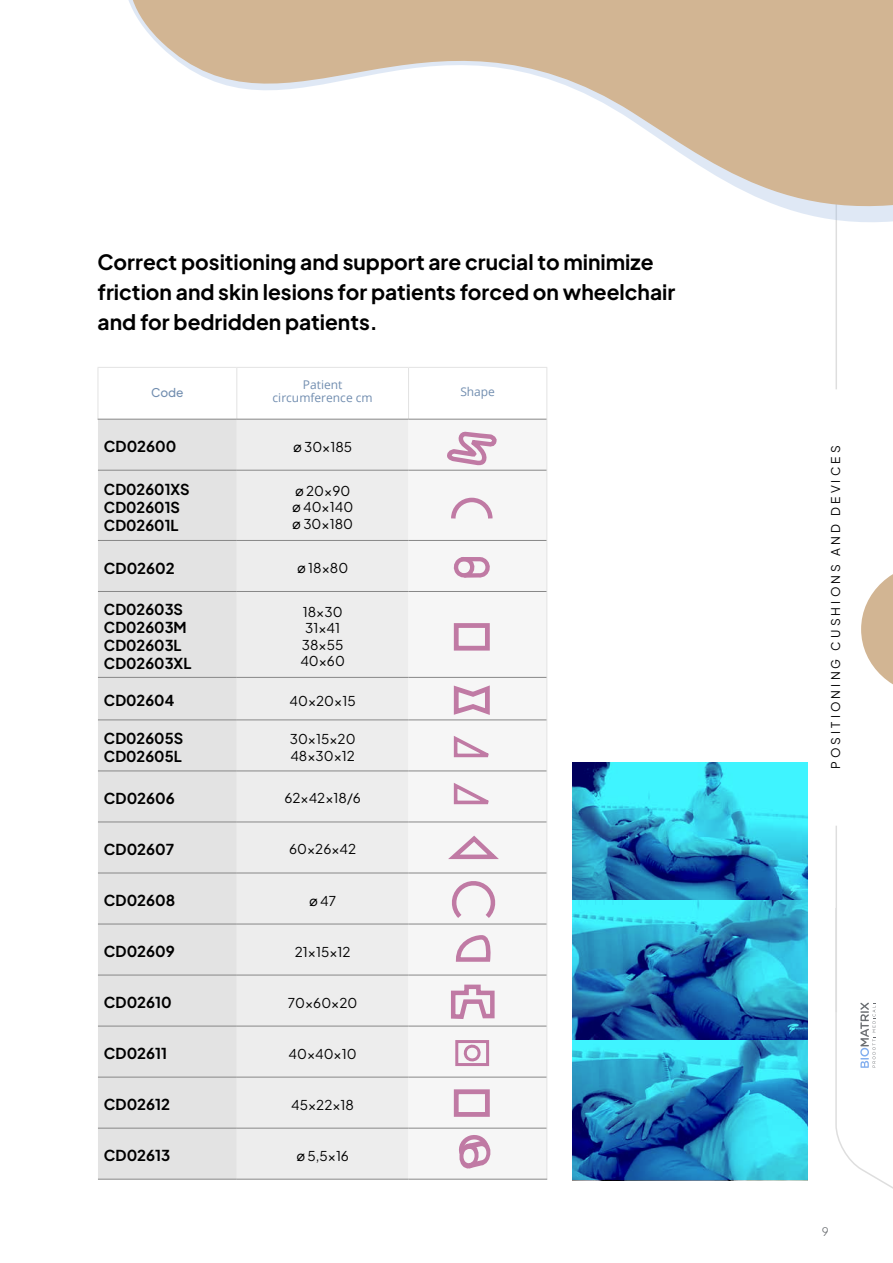
<style>
.page{position:relative;width:893px;height:1263px;background:#fff}
.page>*{position:absolute;margin:0;border:0;box-sizing:border-box;transform-origin:0 0}
.t1{font:21px/30px "Plus Jakarta Sans";color:#000}
.t2{font:15px/18px "Plus Jakarta Sans";color:#000}
.t3{font:13.5px/16.2px "Plus Jakarta Sans";color:#000}
.t4{font:12px "Plus Jakarta Sans";letter-spacing:.26em;color:#000}
.t5{font:12px/13.5px "Open Sans";color:#728eb0;text-align:center}
.t6{font:12px "Plus Jakarta Sans";color:#728eb0}
.t7{font:300 11.7px "Plus Jakarta Sans";color:#6a6d71}
</style>
<div class="page">
<hr style="left:835px;top:826px;width:2px;height:186px;background:#dedede">
<svg style="left:835px;top:906px;width:58px;height:283px"></svg>
<svg style="left:861px;top:574px;width:32px;height:111px"></svg>
<svg style="left:97px;top:0;width:796px;height:406px"></svg>
<div style="left:98px;top:420px;width:139px;height:759px;background:#e3e3e3"></div>
<div style="left:237px;top:420px;width:172px;height:759px;background:#ededed"></div>
<div style="left:409px;top:469px;width:137px;height:710px;background:#f6f6f6"></div>
<hr style="left:98px;top:368px;width:1px;height:51px;background:#e3e3e3">
<hr style="left:236px;top:368px;width:1px;height:51px;background:#e3e3e3">
<hr style="left:408px;top:368px;width:1px;height:51px;background:#e3e3e3">
<hr style="left:546px;top:368px;width:1px;height:51px;background:#e3e3e3">
<hr style="left:546px;top:419px;width:1px;height:51px;background:#e3e3e3">
<hr style="left:546px;top:470px;width:1px;height:70px;background:#e3e3e3">
<hr style="left:546px;top:540px;width:1px;height:51px;background:#e3e3e3">
<hr style="left:546px;top:591px;width:1px;height:86px;background:#e3e3e3">
<hr style="left:546px;top:677px;width:1px;height:43px;background:#e3e3e3">
<hr style="left:546px;top:720px;width:1px;height:51px;background:#e3e3e3">
<hr style="left:546px;top:771px;width:1px;height:51px;background:#e3e3e3">
<hr style="left:546px;top:822px;width:1px;height:51px;background:#e3e3e3">
<hr style="left:546px;top:873px;width:1px;height:51px;background:#e3e3e3">
<hr style="left:546px;top:924px;width:1px;height:51px;background:#e3e3e3">
<hr style="left:546px;top:975px;width:1px;height:51px;background:#e3e3e3">
<hr style="left:546px;top:1026px;width:1px;height:51px;background:#e3e3e3">
<hr style="left:546px;top:1077px;width:1px;height:51px;background:#e3e3e3">
<hr style="left:546px;top:1128px;width:1px;height:51px;background:#e3e3e3">
<hr style="left:98px;top:367px;width:139px;height:1px;background:#e3e3e3">
<hr style="left:237px;top:367px;width:172px;height:1px;background:#e3e3e3">
<hr style="left:409px;top:367px;width:138px;height:1px;background:#e3e3e3">
<hr style="left:98px;top:419px;width:139px;height:1px;background:#878787">
<hr style="left:237px;top:419px;width:172px;height:1px;background:#878787">
<hr style="left:409px;top:419px;width:137px;height:1px;background:#878787">
<hr style="left:98px;top:470px;width:139px;height:1px;background:#878787">
<hr style="left:237px;top:470px;width:172px;height:1px;background:#878787">
<hr style="left:409px;top:470px;width:137px;height:1px;background:#878787">
<hr style="left:98px;top:540px;width:139px;height:1px;background:#878787">
<hr style="left:237px;top:540px;width:172px;height:1px;background:#878787">
<hr style="left:409px;top:540px;width:137px;height:1px;background:#878787">
<hr style="left:98px;top:591px;width:139px;height:1px;background:#878787">
<hr style="left:237px;top:591px;width:172px;height:1px;background:#878787">
<hr style="left:409px;top:591px;width:137px;height:1px;background:#878787">
<hr style="left:98px;top:677px;width:139px;height:1px;background:#878787">
<hr style="left:237px;top:677px;width:172px;height:1px;background:#878787">
<hr style="left:409px;top:677px;width:137px;height:1px;background:#878787">
<hr style="left:98px;top:719px;width:139px;height:1px;background:#878787">
<hr style="left:237px;top:719px;width:172px;height:1px;background:#878787">
<hr style="left:409px;top:719px;width:137px;height:1px;background:#878787">
<hr style="left:98px;top:770px;width:139px;height:1px;background:#878787">
<hr style="left:237px;top:770px;width:172px;height:1px;background:#878787">
<hr style="left:409px;top:770px;width:137px;height:1px;background:#878787">
<hr style="left:98px;top:821px;width:139px;height:1px;background:#878787">
<hr style="left:237px;top:821px;width:172px;height:1px;background:#878787">
<hr style="left:409px;top:821px;width:137px;height:1px;background:#878787">
<hr style="left:98px;top:873px;width:139px;height:1px;background:#878787">
<hr style="left:237px;top:873px;width:172px;height:1px;background:#878787">
<hr style="left:409px;top:873px;width:137px;height:1px;background:#878787">
<hr style="left:98px;top:924px;width:139px;height:1px;background:#878787">
<hr style="left:237px;top:924px;width:172px;height:1px;background:#878787">
<hr style="left:409px;top:924px;width:137px;height:1px;background:#878787">
<hr style="left:98px;top:975px;width:139px;height:1px;background:#878787">
<hr style="left:237px;top:975px;width:172px;height:1px;background:#878787">
<hr style="left:409px;top:975px;width:137px;height:1px;background:#878787">
<hr style="left:98px;top:1026px;width:139px;height:1px;background:#878787">
<hr style="left:237px;top:1026px;width:172px;height:1px;background:#878787">
<hr style="left:409px;top:1026px;width:137px;height:1px;background:#878787">
<hr style="left:98px;top:1077px;width:139px;height:1px;background:#878787">
<hr style="left:237px;top:1077px;width:172px;height:1px;background:#878787">
<hr style="left:409px;top:1077px;width:137px;height:1px;background:#878787">
<hr style="left:98px;top:1128px;width:139px;height:1px;background:#878787">
<hr style="left:237px;top:1128px;width:172px;height:1px;background:#878787">
<hr style="left:409px;top:1128px;width:137px;height:1px;background:#878787">
<hr style="left:98px;top:1179px;width:139px;height:1px;background:#878787">
<hr style="left:237px;top:1179px;width:172px;height:1px;background:#878787">
<hr style="left:409px;top:1179px;width:138px;height:1px;background:#878787">
<svg style="left:447px;top:431px;width:50px;height:35px"></svg>
<svg style="left:449px;top:495px;width:46px;height:28px"></svg>
<svg style="left:449px;top:552px;width:45px;height:28px"></svg>
<div style="left:454px;top:623px;width:36px;height:28px;border:5px solid #c07aa4"></div>
<svg style="left:450px;top:682px;width:42px;height:36px"></svg>
<svg style="left:451px;top:734px;width:52px;height:25px"></svg>
<svg style="left:451px;top:781px;width:52px;height:25px"></svg>
<svg style="left:442px;top:832px;width:63px;height:29px"></svg>
<svg style="left:446px;top:875px;width:49px;height:48px"></svg>
<svg style="left:454px;top:933px;width:38px;height:31px"></svg>
<svg style="left:449px;top:982px;width:48px;height:39px"></svg>
<div style="left:455px;top:1040px;width:34px;height:26px;border:3px solid #c07aa4"></div>
<svg style="left:461px;top:1041px;width:23px;height:21px"></svg>
<div style="left:454px;top:1089px;width:36px;height:28px;border:5px solid #c07aa4"></div>
<svg style="left:248px;top:1124px;width:249px;height:56px"></svg>
<svg style="left:573px;top:762px;width:235px;height:418px;background:#2999c6"></svg>
<h1 class="t1" style="left:98px;top:245px;width:579px">Correct positioning and support are crucial to minimize friction and skin lesions for patients forced on wheelchair and for bedridden patients.</h1>
<p class="t6" style="left:151px;top:383px;width:34px">Code</p>
<p class="t5" style="left:273px;top:378px;width:102px">Patient circumference cm</p>
<p class="t5" style="left:460px;top:384px;width:36px">Shape</p>
<p class="t2" style="left:104px;top:436px;width:74px">CD02600</p>
<p class="t3" style="left:293px;top:437px;width:61px">ø 30x185</p>
<p class="t2" style="left:104px;top:479px;width:87px">CD02601XS<br>CD02601S<br>CD02601L</p>
<p class="t3" style="left:292px;top:482px;width:63px">ø 20x90 ø 40x140 ø 30x180</p>
<p class="t2" style="left:104px;top:558px;width:72px">CD02602</p>
<p class="t3" style="left:297px;top:558px;width:53px">ø 18x80</p>
<p class="t2" style="left:104px;top:599px;width:89px">CD02603S<br>CD02603M<br>CD02603L<br>CD02603XL</p>
<p class="t3" style="left:300px;top:603px;width:46px;text-align:center">18x30<br>31x41<br>38x55<br>40x60</p>
<p class="t2" style="left:104px;top:690px;width:72px">CD02604</p>
<p class="t3" style="left:290px;top:691px;width:68px">40x20x15</p>
<p class="t2" style="left:104px;top:728px;width:81px">CD02605S<br>CD02605L</p>
<p class="t3" style="left:290px;top:730px;width:67px">30x15x20<br>48x30x12</p>
<p class="t2" style="left:104px;top:788px;width:72px">CD02606</p>
<p class="t3" style="left:284px;top:789px;width:78px">62x42x18/6</p>
<p class="t2" style="left:104px;top:839px;width:72px">CD02607</p>
<p class="t3" style="left:289px;top:840px;width:69px">60x26x42</p>
<p class="t2" style="left:104px;top:890px;width:73px">CD02608</p>
<p class="t3" style="left:309px;top:891px;width:28px">ø 47</p>
<p class="t2" style="left:104px;top:941px;width:72px">CD02609</p>
<p class="t3" style="left:295px;top:942px;width:57px">21x15x12</p>
<p class="t2" style="left:104px;top:992px;width:69px">CD02610</p>
<p class="t3" style="left:288px;top:993px;width:71px">70x60x20</p>
<p class="t2" style="left:104px;top:1043px;width:65px">CD02611</p>
<p class="t3" style="left:289px;top:1044px;width:70px">40x40x10</p>
<p class="t2" style="left:104px;top:1094px;width:68px">CD02612</p>
<p class="t3" style="left:291px;top:1095px;width:64px">45x22x18</p>
<p class="t2" style="left:104px;top:1145px;width:68px">CD02613</p>
<p class="t3" style="left:296px;top:1146px;width:54px">ø 5,5x16</p>
<p class="t4" style="left:826px;top:769px;width:325px;rotate:-90deg">POSITIONING CUSHIONS AND DEVICES</p>
<p class="t7" style="left:822px;top:1222px;width:8px">9</p>
</div>
